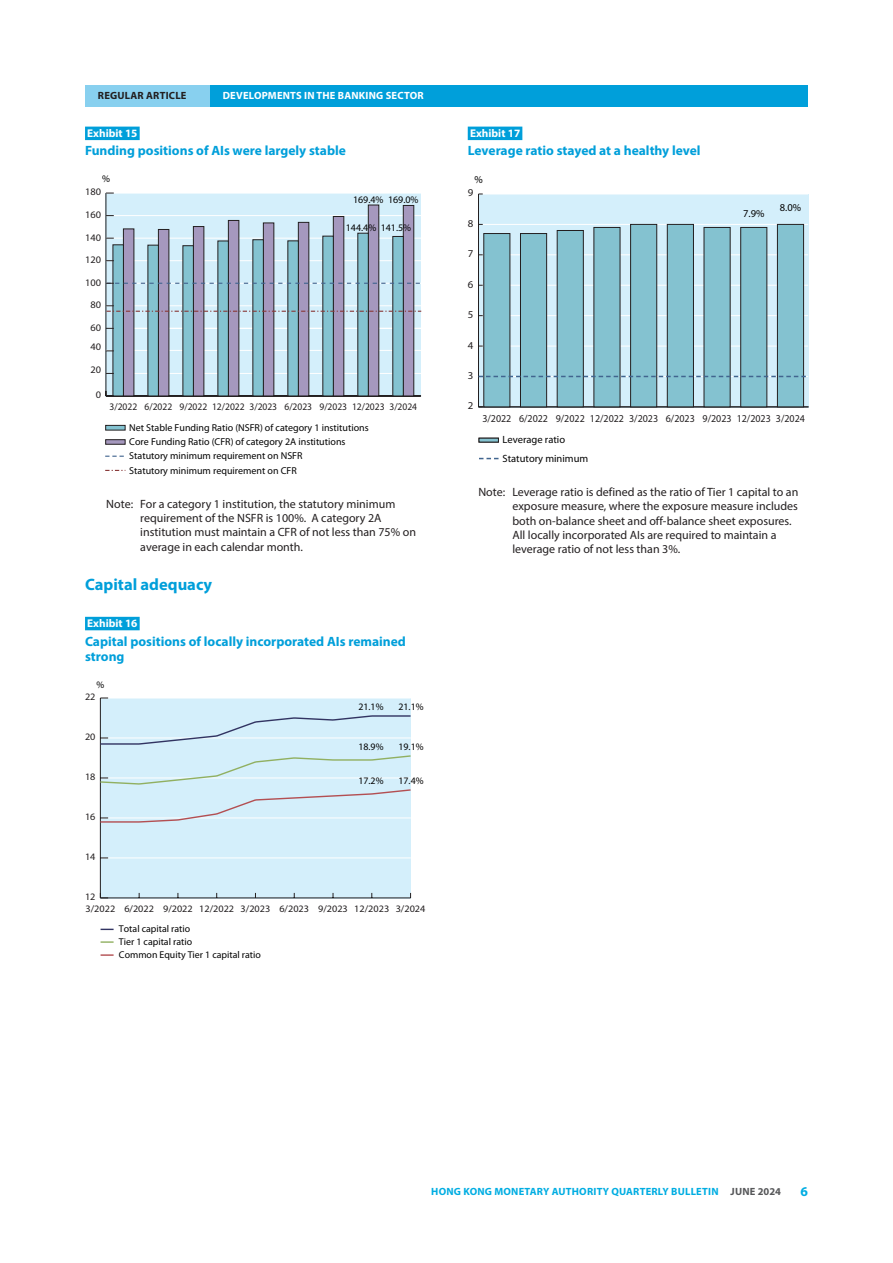
<style>
.page{position:relative;width:893px;height:1263px;background:#fff}
.page>*{position:absolute;margin:0;border:0;box-sizing:border-box;transform-origin:0 0}
.t1{font:700 16.5px "Myriad Pro";color:#009fda}
.t2{font:700 13.5px/15px "Myriad Pro";color:#009fda}
.t3{font:700 13.5px "Myriad Pro";color:#00ade2}
.t4{font:12px/14.2px "Myriad Pro";color:#231f20}
.t5{font:700 11.25px "Myriad Pro";color:#fff}
.t6{font:10.5px "Myriad Pro";color:#231f20;scale:.95 1}
.t7{font:700 10.5px "Myriad Pro";letter-spacing:.02em;color:#00ade2}
.t8{font:10.5px/18.5px "Myriad Pro";color:#030303}
.t9{font:700 10.5px "Myriad Pro";letter-spacing:.02em;color:#fff}
.t10{font:700 10.5px "Myriad Pro";letter-spacing:.02em;color:#231f20}
.t11{font:10.5px "Myriad Pro";color:#231f20;scale:1.04 1}
.t12{font:10.05px/14.2px "Myriad Pro";color:#030303}
.t13{font:10.05px "Myriad Pro";color:#231f20;scale:.95 1}
.t14{font:10.05px "Myriad Pro";color:#231f20;scale:1.04 1}
.t15{font:9.9px "Myriad Pro";color:#030303}
.t16{font:9.9px "Myriad Pro";color:#231f20;scale:1.04 1}
.s1{color:#57585a}
</style>
<div class="page">
<div style="left:85px;top:85px;width:723px;height:21px;background:#009fda"></div>
<div style="left:85px;top:85px;width:125px;height:21px;background:#88d0ef"></div>
<div style="left:85px;top:127px;width:55px;height:13px;background:#009fda"></div>
<div style="left:85px;top:617px;width:55px;height:13px;background:#009fda"></div>
<div style="left:106px;top:193px;width:315px;height:203px;background:#d4effb"></div>
<hr style="left:106px;top:193px;width:1px;height:203px;background:#231f20">
<hr style="left:106px;top:396px;width:315px;height:1px;background:#231f20">
<hr style="left:106px;top:373px;width:315px;height:1px;background:#fff">
<hr style="left:106px;top:350px;width:315px;height:1px;background:#fff">
<hr style="left:108px;top:328px;width:315px;height:1px;background:#fff">
<hr style="left:106px;top:260px;width:315px;height:1px;background:#fff">
<hr style="left:106px;top:215px;width:315px;height:1px;background:#fff">
<hr style="left:106px;top:238px;width:315px;height:1px;background:#fff">
<hr style="left:106px;top:193px;width:315px;height:1px;background:#fff">
<svg style="left:105px;top:425px;width:20px;height:5px"></svg>
<svg style="left:105px;top:439px;width:20px;height:6px"></svg>
<svg style="left:105px;top:456px;width:19px;height:1px"></svg>
<svg style="left:105px;top:470px;width:20px;height:1px"></svg>
<div style="left:123px;top:229px;width:11px;height:167px;background:#a598be"></div>
<div style="left:158px;top:229px;width:11px;height:167px;background:#a598be"></div>
<div style="left:193px;top:226px;width:11px;height:170px;background:#a598be"></div>
<div style="left:228px;top:220px;width:11px;height:176px;background:#a598be"></div>
<div style="left:263px;top:223px;width:11px;height:173px;background:#a598be;border:1px solid #231f20"></div>
<div style="left:298px;top:222px;width:11px;height:174px;background:#a598be;border:1px solid #231f20"></div>
<div style="left:333px;top:216px;width:11px;height:180px;background:#a598be;border:1px solid #231f20"></div>
<div style="left:368px;top:205px;width:11px;height:191px;background:#a598be;border:1px solid #231f20"></div>
<div style="left:403px;top:205px;width:11px;height:191px;background:#a598be;border:1px solid #231f20"></div>
<div style="left:113px;top:244px;width:11px;height:152px;background:#84c3d1;border:1px solid #231f20"></div>
<div style="left:148px;top:245px;width:11px;height:151px;background:#84c3d1;border:1px solid #231f20"></div>
<div style="left:183px;top:245px;width:11px;height:151px;background:#84c3d1;border:1px solid #231f20"></div>
<div style="left:218px;top:241px;width:11px;height:155px;background:#84c3d1;border:1px solid #231f20"></div>
<div style="left:252px;top:239px;width:12px;height:157px;background:#84c3d1;border:1px solid #231f20"></div>
<div style="left:287px;top:240px;width:12px;height:156px;background:#84c3d1;border:1px solid #231f20"></div>
<div style="left:322px;top:236px;width:12px;height:160px;background:#84c3d1;border:1px solid #231f20"></div>
<div style="left:357px;top:233px;width:12px;height:163px;background:#84c3d1;border:1px solid #231f20"></div>
<div style="left:392px;top:236px;width:12px;height:160px;background:#84c3d1;border:1px solid #231f20"></div>
<svg style="left:106px;top:391px;width:8px;height:5px"></svg>
<svg style="left:106px;top:305px;width:315px;height:7px"></svg>
<svg style="left:106px;top:283px;width:315px;height:1px"></svg>
<div style="left:100px;top:698px;width:311px;height:200px;background:#d4effb"></div>
<hr style="left:100px;top:897px;width:311px;height:1px;background:#231f20">
<hr style="left:100px;top:857px;width:311px;height:1px;background:#fff">
<hr style="left:100px;top:698px;width:311px;height:1px;background:#fff">
<hr style="left:100px;top:698px;width:1px;height:200px;background:#231f20">
<svg style="left:101px;top:954px;width:13px;height:2px"></svg>
<svg style="left:101px;top:941px;width:13px;height:2px"></svg>
<svg style="left:101px;top:929px;width:13px;height:1px"></svg>
<svg style="left:99px;top:754px;width:312px;height:69px"></svg>
<svg style="left:99px;top:714px;width:312px;height:31px"></svg>
<div style="left:468px;top:127px;width:54px;height:13px;background:#009fda"></div>
<div style="left:478px;top:194px;width:331px;height:213px;background:#d4effb"></div>
<hr style="left:478px;top:406px;width:331px;height:1px;background:#231f20">
<svg style="left:479px;top:438px;width:20px;height:4px"></svg>
<svg style="left:479px;top:458px;width:20px;height:1px"></svg>
<hr style="left:478px;top:346px;width:330px;height:1px;background:#fff">
<hr style="left:478px;top:315px;width:330px;height:1px;background:#fff">
<hr style="left:478px;top:285px;width:330px;height:1px;background:#fff">
<hr style="left:478px;top:254px;width:330px;height:1px;background:#fff">
<hr style="left:478px;top:224px;width:330px;height:1px;background:#fff">
<hr style="left:478px;top:194px;width:330px;height:1px;background:#fff">
<hr style="left:478px;top:194px;width:1px;height:213px;background:#231f20">
<div style="left:483px;top:233px;width:27px;height:174px;background:#84c2d0;border:1px solid #231f20"></div>
<div style="left:520px;top:233px;width:27px;height:174px;background:#84c2d0;border:1px solid #231f20"></div>
<div style="left:557px;top:230px;width:27px;height:177px;background:#84c2d0;border:1px solid #231f20"></div>
<div style="left:593px;top:227px;width:27px;height:180px;background:#84c2d0"></div>
<div style="left:630px;top:224px;width:27px;height:183px;background:#84c2d0;border:1px solid #231f20"></div>
<div style="left:667px;top:224px;width:27px;height:183px;background:#84c2d0;border:1px solid #231f20"></div>
<div style="left:704px;top:227px;width:26px;height:180px;background:#84c2d0"></div>
<div style="left:740px;top:227px;width:27px;height:180px;background:#84c2d0;border:1px solid #231f20"></div>
<div style="left:777px;top:224px;width:27px;height:183px;background:#84c2d0;border:1px solid #231f20"></div>
<svg style="left:478px;top:376px;width:330px;height:1px"></svg>
<p class="t10" style="left:98px;top:89px;width:90px">Regular Article</p>
<p class="t9" style="left:223px;top:89px;width:202px">Developments in the Banking Sector</p>
<h3 class="t5" style="left:87px;top:126px;width:52px">Exhibit 15</h3>
<h3 class="t2" style="left:85px;top:143px;width:262px">Funding positions of AIs were largely stable</h3>
<p class="t12" style="left:102px;top:172px;width:9px">%</p>
<p class="t12" style="left:353px;top:192px;width:67px">169.4% 169.0%</p>
<p class="t14" style="left:85px;top:186px;width:17px">180</p>
<p class="t14" style="left:85px;top:208px;width:17px">160</p>
<p class="t14" style="left:85px;top:231px;width:17px">140</p>
<p class="t14" style="left:85px;top:253px;width:17px">120</p>
<p class="t14" style="left:85px;top:276px;width:17px">100</p>
<p class="t14" style="left:90px;top:299px;width:12px">80</p>
<p class="t14" style="left:90px;top:321px;width:12px">60</p>
<p class="t14" style="left:90px;top:341px;width:12px">40</p>
<p class="t14" style="left:90px;top:363px;width:12px">20</p>
<p class="t14" style="left:96px;top:389px;width:7px">0</p>
<p class="t12" style="left:346px;top:221px;width:67px">144.4% 141.5%</p>
<p class="t13" style="left:110px;top:400px;width:325px">3/2022 6/2022 9/2022 12/2022 3/2023 6/2023 9/2023 12/2023 3/2024</p>
<p class="t12" style="left:129px;top:420px;width:241px">Net Stable Funding Ratio (NSFR) of category 1 institutions Core Funding Ratio (CFR) of category 2A institutions Statutory minimum requirement on NSFR<br>Statutory minimum requirement on CFR</p>
<p class="t4" style="left:140px;top:496px;width:277px;text-indent:-34px">Note: For a category 1 institution, the statutory minimum requirement of the NSFR is 100%. A category 2A institution must maintain a CFR of not less than 75% on average in each calendar month.</p>
<h2 class="t1" style="left:85px;top:574px;width:129px">Capital adequacy</h2>
<h3 class="t5" style="left:87px;top:616px;width:52px">Exhibit 16</h3>
<h3 class="t2" style="left:85px;top:633px;width:322px">Capital positions of locally incorporated AIs remained strong</h3>
<p class="t15" style="left:97px;top:678px;width:9px">%</p>
<p class="t16" style="left:85px;top:691px;width:12px">22</p>
<p class="t16" style="left:85px;top:731px;width:12px">20</p>
<p class="t16" style="left:85px;top:771px;width:12px">18</p>
<p class="t16" style="left:85px;top:811px;width:12px">16</p>
<p class="t16" style="left:85px;top:851px;width:12px">14</p>
<p class="t16" style="left:85px;top:891px;width:12px">12</p>
<p class="t15" style="left:358px;top:700px;width:27px">21.1%</p>
<p class="t15" style="left:398px;top:700px;width:27px">21.1%</p>
<p class="t15" style="left:358px;top:741px;width:27px">18.9%</p>
<p class="t15" style="left:398px;top:741px;width:27px">19.1%</p>
<p class="t15" style="left:358px;top:774px;width:27px">17.2%</p>
<p class="t15" style="left:398px;top:774px;width:27px">17.4%</p>
<p class="t16" style="left:86px;top:902px;width:328px">3/2022 6/2022 9/2022 12/2022 3/2023 6/2023 9/2023 12/2023 3/2024</p>
<p class="t15" style="left:119px;top:923px;width:73px">Total capital ratio</p>
<p class="t15" style="left:119px;top:935px;width:75px">Tier 1 capital ratio</p>
<p class="t15" style="left:119px;top:948px;width:143px">Common Equity Tier 1 capital ratio</p>
<h3 class="t5" style="left:470px;top:126px;width:52px">Exhibit 17</h3>
<h3 class="t2" style="left:468px;top:143px;width:234px">Leverage ratio stayed at a healthy level</h3>
<p class="t8" style="left:474px;top:170px;width:10px">%</p>
<p class="t11" style="left:468px;top:186px;width:7px">9</p>
<p class="t11" style="left:468px;top:217px;width:7px">8</p>
<p class="t11" style="left:468px;top:247px;width:7px">7</p>
<p class="t11" style="left:468px;top:278px;width:7px">6</p>
<p class="t11" style="left:468px;top:308px;width:7px">5</p>
<p class="t11" style="left:468px;top:339px;width:7px">4</p>
<p class="t11" style="left:468px;top:369px;width:7px">3</p>
<p class="t11" style="left:468px;top:399px;width:7px">2</p>
<p class="t8" style="left:743px;top:204px;width:23px">7.9%</p>
<p class="t8" style="left:780px;top:198px;width:23px">8.0%</p>
<p class="t6" style="left:482px;top:412px;width:341px">3/2022 6/2022 9/2022 12/2022 3/2023 6/2023 9/2023 12/2023 3/2024</p>
<p class="t8" style="left:502px;top:430px;width:87px">Leverage ratio<br>Statutory minimum</p>
<p class="t4" style="left:512px;top:485px;width:287px;text-indent:-34px">Note: Leverage ratio is defined as the ratio of Tier 1 capital to an exposure measure, where the exposure measure includes both on-balance sheet and off-balance sheet exposures.<br>All locally incorporated AIs are required to maintain a leverage ratio of not less than 3%.</p>
<p class="t7" style="left:431px;top:1185px;width:351px">Hong Kong monetary authority Quarterly Bulletin <span class="s1">June 2024</span></p>
<p class="t3" style="left:800px;top:1183px;width:9px">6</p>
</div>
